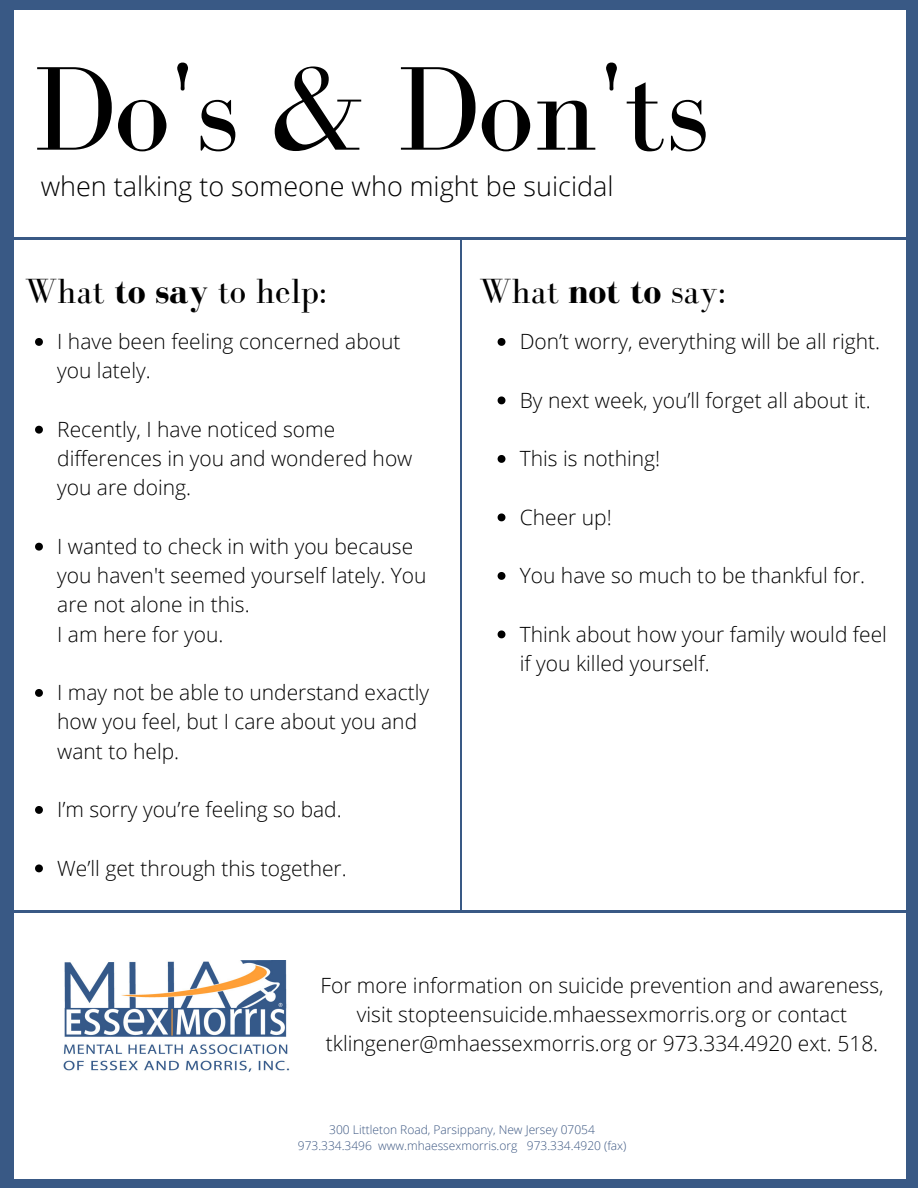
<style>
.page{position:relative;width:918px;height:1188px;background:#fff}
.page>*{position:absolute;margin:0;border:0;box-sizing:border-box;transform-origin:0 0}
.t1{font:122.7px "Bodoni FLF";color:#000}
.t2{font:36px "Bodoni FLF";color:#000}
.t3{font:300 27px "Open Sans";color:#000}
.t4{font:300 21px/29.2px "Open Sans";color:#000}
.t5{font:300 12px "Open Sans";color:#3c5782}
.s1{font-weight:700}
</style>
<div class="page">
<hr style="left:0;top:237px;width:918px;height:2px;background:#395985">
<svg style="left:35px;top:338px;width:8px;height:8px"></svg>
<svg style="left:35px;top:426px;width:8px;height:8px"></svg>
<svg style="left:35px;top:543px;width:8px;height:8px"></svg>
<svg style="left:35px;top:689px;width:8px;height:8px"></svg>
<svg style="left:35px;top:806px;width:8px;height:8px"></svg>
<svg style="left:35px;top:864px;width:8px;height:8px"></svg>
<hr style="left:460px;top:237px;width:2px;height:674px;background:#395985">
<img style="left:63px;top:960px;width:227px;height:112px">
<svg style="left:498px;top:338px;width:7px;height:8px"></svg>
<svg style="left:498px;top:396px;width:7px;height:8px"></svg>
<svg style="left:498px;top:455px;width:7px;height:8px"></svg>
<svg style="left:498px;top:513px;width:7px;height:8px"></svg>
<svg style="left:498px;top:572px;width:7px;height:8px"></svg>
<svg style="left:498px;top:630px;width:7px;height:8px"></svg>
<div style="left:0;top:0;width:14px;height:1188px;background:#395985"></div>
<div style="left:906px;top:0;width:12px;height:1188px;background:#395985"></div>
<hr style="left:2px;top:911px;width:916px;height:2px;background:#395985">
<div style="left:0;top:0;width:918px;height:9px;background:#395985"></div>
<div style="left:0;top:1179px;width:918px;height:9px;background:#395985"></div>
<p class="t1" style="left:33px;top:43px;width:677px">Do's &amp; Don'ts</p>
<p class="t3" style="left:41px;top:167px;width:574px">when talking to someone who might be suicidal</p>
<p class="t2" style="left:25px;top:271px;width:304px">What <span class="s1">to say</span> to help:</p>
<p class="t2" style="left:479px;top:271px;width:248px">What <span class="s1">not to</span> say:</p>
<p class="t4" style="left:57px;top:326px;width:345px">I have been feeling concerned about you lately.</p>
<p class="t4" style="left:57px;top:414px;width:357px">Recently, I have noticed some differences in you and wondered how you are doing.</p>
<p class="t4" style="left:57px;top:531px;width:371px">I wanted to check in with you because you haven't seemed yourself lately. You are not alone in this.</p>
<p class="t4" style="left:57px;top:619px;width:168px">I am here for you.</p>
<p class="t4" style="left:57px;top:677px;width:373px">I may not be able to understand exactly how you feel, but I care about you and want to help.</p>
<p class="t4" style="left:57px;top:794px;width:286px">I’m sorry you’re feeling so bad.</p>
<p class="t4" style="left:57px;top:853px;width:291px">We’ll get through this together.</p>
<p class="t4" style="left:520px;top:326px;width:362px">Don’t worry, everything will be all right.</p>
<p class="t4" style="left:520px;top:385px;width:353px">By next week, you’ll forget all about it.</p>
<p class="t4" style="left:520px;top:443px;width:142px">This is nothing!</p>
<p class="t4" style="left:520px;top:502px;width:93px">Cheer up!</p>
<p class="t4" style="left:520px;top:560px;width:347px">You have so much to be thankful for.</p>
<p class="t4" style="left:520px;top:619px;width:369px">Think about how your family would feel if you killed yourself.</p>
<p class="t4" style="left:321px;top:970px;width:565px;text-align:center">For more information on suicide prevention and awareness, visit stopteensuicide.mhaessexmorris.org or contact tklingener@mhaessexmorris.org or 973.334.4920 ext. 518.</p>
<p class="t5" style="left:329px;top:1122px;width:267px">300 Littleton Road, Parsippany, New Jersey 07054</p>
<p class="t5" style="left:298px;top:1138px;width:330px">973.334.3496 www.mhaessexmorris.org 973.334.4920 (fax)</p>
</div>
